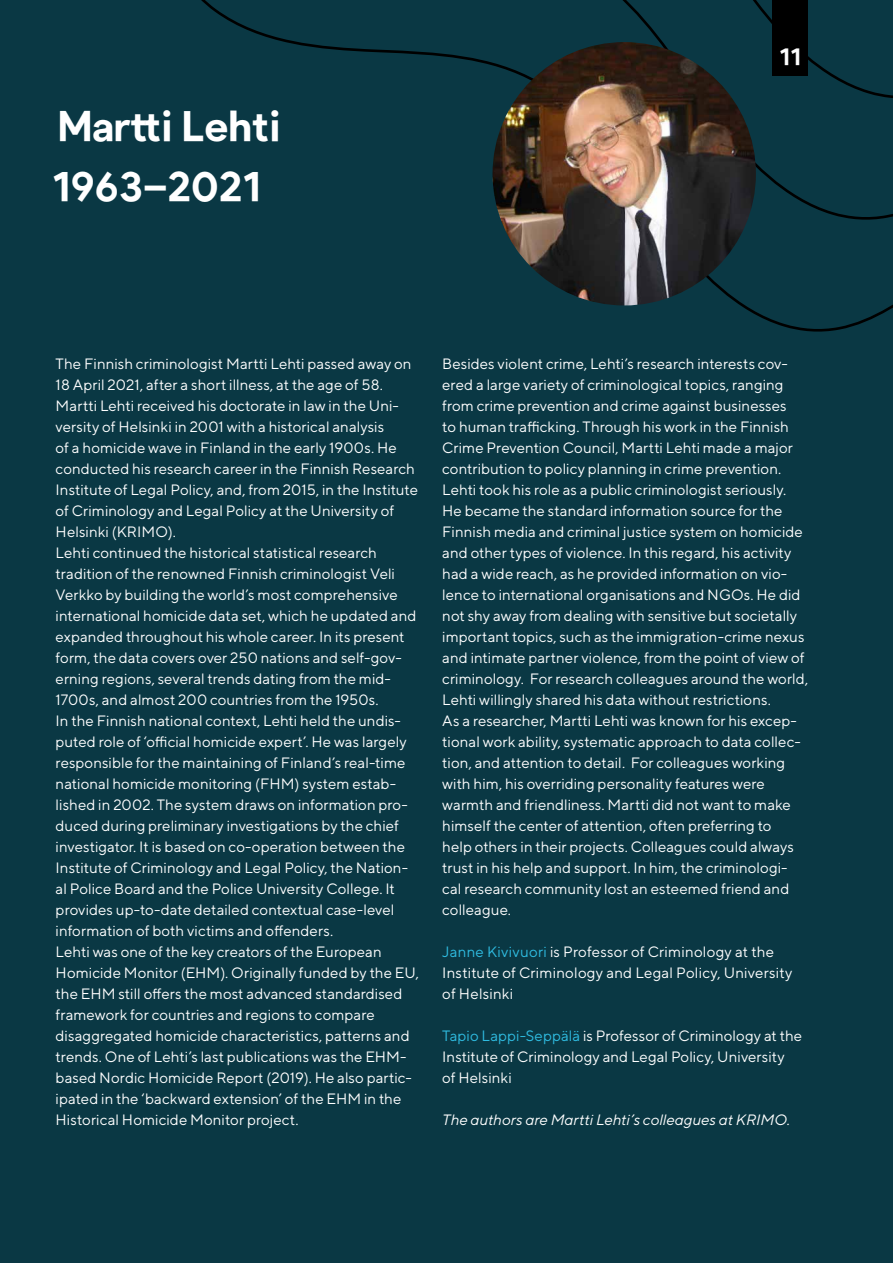
<style>
.page{position:relative;width:893px;height:1263px;background:#0a3844}
.page>*{position:absolute;margin:0;border:0;box-sizing:border-box;transform-origin:0 0}
.t1{font:700 42px/60.8px "Pulp Display";color:#fff}
.t2{font:700 24px "Pulp Display";color:#fff}
.t3{font:15px/21px "TT Norms";letter-spacing:.005em;color:#fff}
.t4{font:italic 15px "TT Norms";color:#fff}
.s1{color:#2fbce1}
</style>
<div class="page">
<svg style="left:201px;top:0;width:692px;height:332px"></svg>
<img style="left:493px;top:42px;width:263px;height:263px;border-radius:132px">
<div style="left:773px;top:0;width:35px;height:75px;background:#000"></div>
<h1 class="t1" style="left:52px;top:96px;width:229px">Martti Lehti<br>1963–2021</h1>
<h2 class="t2" style="left:780px;top:43px;width:23px">11</h2>
<p class="t3" style="left:56px;top:353px;width:365px">The Finnish criminologist Martti Lehti passed away on 18 April 2021, after a short illness, at the age of 58.<br>Martti Lehti received his doctorate in law in the Uni&shy;versity of Helsinki in 2001 with a historical analysis<br>of a homicide wave in Finland in the early 1900s. He conducted his research career in the Finnish Research Institute of Legal Policy, and, from 2015, in the Institute of Criminology and Legal Policy at the University of Helsinki (KRIMO).<br>Lehti continued the historical statistical research tradition of the renowned Finnish criminologist Veli Verkko by building the world’s most comprehensive international homicide data set, which he updated and expanded throughout his whole career. In its present form, the data covers over 250 nations and self-gov&shy;erning regions, several trends dating from the mid-1700s, and almost 200 countries from the 1950s.<br>In the Finnish national context, Lehti held the undis&shy;puted role of ‘official homicide expert’. He was largely responsible for the maintaining of Finland’s real-time national homicide monitoring (FHM) system estab&shy;lished in 2002. The system draws on information pro&shy;duced during preliminary investigations by the chief investigator. It is based on co-operation between the Institute of Criminology and Legal Policy, the Nation&shy;al Police Board and the Police University College. It provides up-to-date detailed contextual case-level information of both victims and offenders.<br>Lehti was one of the key creators of the European Homicide Monitor (EHM). Originally funded by the EU, the EHM still offers the most advanced standardised framework for countries and regions to compare disaggregated homicide characteristics, patterns and trends. One of Lehti’s last publications was the EHM&shy;based Nordic Homicide Report (2019). He also partic&shy;ipated in the ‘backward extension’ of the EHM in the Historical Homicide Monitor project.</p>
<p class="t3" style="left:442px;top:353px;width:368px">Besides violent crime, Lehti’s research interests cov&shy;ered a large variety of criminological topics, ranging from crime prevention and crime against businesses<br>to human trafficking. Through his work in the Finnish Crime Prevention Council, Martti Lehti made a major contribution to policy planning in crime prevention.<br>Lehti took his role as a public criminologist seriously.<br>He became the standard information source for the Finnish media and criminal justice system on homicide and other types of violence. In this regard, his activity had a wide reach, as he provided information on vio&shy;lence to international organisations and NGOs. He did not shy away from dealing with sensitive but societally important topics, such as the immigration-crime nexus and intimate partner violence, from the point of view of criminology. For research colleagues around the world, Lehti willingly shared his data without restrictions.<br>As a researcher, Martti Lehti was known for his excep&shy;tional work ability, systematic approach to data collec&shy;tion, and attention to detail. For colleagues working with him, his overriding personality features were warmth and friendliness. Martti did not want to make himself the center of attention, often preferring to<br>help others in their projects. Colleagues could always trust in his help and support. In him, the criminologi&shy;cal research community lost an esteemed friend and colleague.</p>
<p class="t3" style="left:442px;top:941px;width:352px"><span class="s1">Janne Kivivuori</span> is Professor of Criminology at the<br>Institute of Criminology and Legal Policy, University of Helsinki</p>
<p class="t3" style="left:442px;top:1025px;width:362px"><span class="s1">Tapio Lappi-Seppälä</span> is Professor of Criminology at the<br>Institute of Criminology and Legal Policy, University<br>of Helsinki</p>
<p class="t4" style="left:442px;top:1111px;width:350px">The authors are Martti Lehti’s colleagues at KRIMO.</p>
</div>
